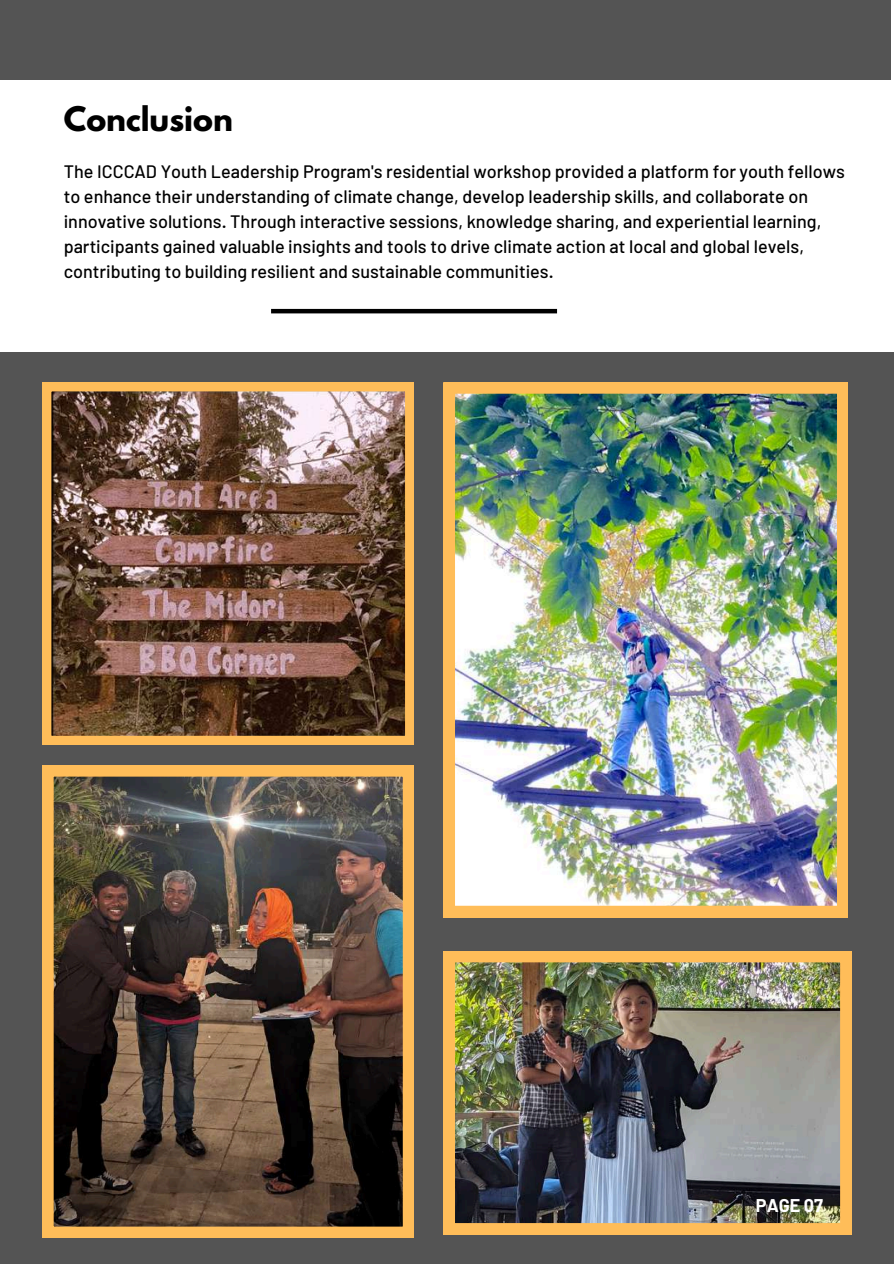
<style>
.page{position:relative;width:894px;height:1264px;background:#fff}
.page>*{position:absolute;margin:0;border:0;box-sizing:border-box;transform-origin:0 0}
.t1{font:700 30px "League Spartan";color:#000}
.t2{font:500 18px/24.8px "Barlow";color:#000}
.t3{font:700 18px "Barlow";color:#fff}
</style>
<div class="page">
<div style="left:0;top:352px;width:893px;height:911px;background:#545454"></div>
<img style="left:42px;top:382px;width:372px;height:362px">
<img style="left:443px;top:382px;width:404px;height:535px">
<img style="left:42px;top:765px;width:372px;height:472px">
<img style="left:443px;top:951px;width:408px;height:283px">
<div style="left:0;top:0;width:890px;height:80px;background:#545454"></div>
<hr style="left:271px;top:309px;width:286px;height:4px;background:#000">
<h1 class="t1" style="left:64px;top:104px;width:170px">Conclusion</h1>
<p class="t2" style="left:64px;top:159px;width:782px">The ICCCAD Youth Leadership Program's residential workshop provided a platform for youth fellows to enhance their understanding of climate change, develop leadership skills, and collaborate on innovative solutions. Through interactive sessions, knowledge sharing, and experiential learning, participants gained valuable insights and tools to drive climate action at local and global levels, contributing to building resilient and sustainable communities.</p>
<p class="t3" style="left:755px;top:1193px;width:69px">PAGE 07</p>
</div>
